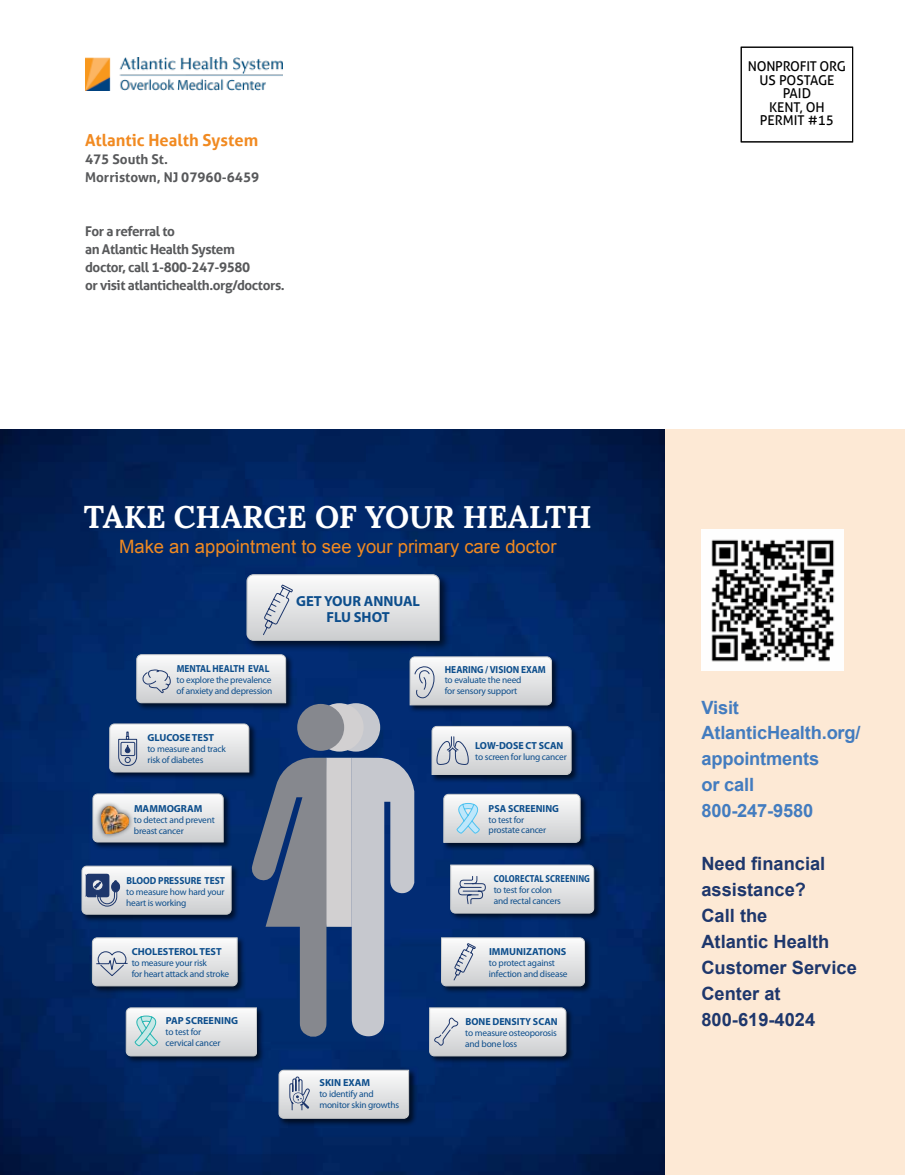
<style>
.page{position:relative;width:905px;height:1175px;background:#fff}
.page>*{position:absolute;margin:0;border:0;box-sizing:border-box;transform-origin:0 0}
.t1{font:700 31.5px "Lora";color:#fff}
.t2{font:18.45px "Arial";color:#f18a21}
.t3{font:700 18.3px/26px "Arial";color:#1e376c}
.t4{font:700 18.3px/26px "Arial";letter-spacing:-.01em;color:#437cbf}
.t5{font:700 16.5px "Aller";color:#f18a21}
.t6{font:700 14.55px/15.5px "Myriad Pro";color:#0d4e8c;text-align:center}
.t7{font:700 13.5px/18px "Aller";letter-spacing:-.03em;color:#58595b}
.t8{font:13.5px/13.5px "Aller";color:#000;text-align:center}
.t9{font:700 13.5px/18px "Aller";color:#58595b}
.t10{font:700 10.2px "Myriad Pro";color:#0d4e8c}
.t11{font:700 10.2px "Myriad Pro";color:#0d4e8c;scale:.92 1}
.t12{font:700 semi-condensed 10.2px "Myriad Pro";letter-spacing:.01em;color:#0d4e8c;scale:.9 1}
.t13{font:700 10.2px "Myriad Pro";color:#0d4e8c;scale:.9 1}
.t14{font:9.3px/10.8px "Myriad Pro";letter-spacing:-.02em;color:#0d4e8c}
</style>
<div class="page">
<img style="left:86px;top:58px;width:196px;height:33px">
<div style="left:740px;top:47px;width:113px;height:95px;border:1px solid #000"></div>
<div style="left:664px;top:429px;width:240px;height:745px;background:#fde9d5"></div>
<img style="left:0;top:429px;width:664px;height:745px">
<div style="left:244px;top:572px;width:206px;height:80px;background:#000;opacity:.63"></div>
<svg style="left:246px;top:573px;width:194px;height:68px"></svg>
<div style="left:449px;top:863px;width:153px;height:58px;background:#000;opacity:.63"></div>
<div style="left:277px;top:1068px;width:140px;height:58px;background:#000;opacity:.63"></div>
<svg style="left:278px;top:1069px;width:131px;height:50px"></svg>
<div style="left:428px;top:1006px;width:146px;height:58px;background:#000;opacity:.63"></div>
<div style="left:125px;top:1006px;width:140px;height:58px;background:#000;opacity:.63"></div>
<svg style="left:81px;top:654px;width:513px;height:402px;background:#7386a4"></svg>
<img style="left:701px;top:529px;width:142px;height:142px">
<h3 class="t5" style="left:85px;top:130px;width:175px">Atlantic Health System</h3>
<h3 class="t9" style="left:85px;top:150px;width:176px">475 South St.<br>Morristown, NJ 07960-6459</h3>
<h3 class="t7" style="left:85px;top:222px;width:201px">For a referral to<br>an Atlantic Health System<br>doctor, call 1-800-247-9580<br>or visit atlantichealth.org/doctors.</h3>
<h1 class="t1" style="left:84px;top:490px;width:509px">TAKE CHARGE OF YOUR HEALTH</h1>
<h2 class="t2" style="left:119px;top:534px;width:439px">Make an appointment to see your primary care doctor</h2>
<p class="t13" style="left:177px;top:662px;width:104px">MENTAL HEALTH EVAL</p>
<p class="t14" style="left:177px;top:674px;width:97px">to explore the prevalence of anxiety and depression</p>
<h3 class="t6" style="left:296px;top:593px;width:125px">GET YOUR ANNUAL<br>FLU SHOT</h3>
<p class="t11" style="left:445px;top:662px;width:111px">HEARING / VISION EXAM</p>
<p class="t14" style="left:444px;top:675px;width:78px">to evaluate the need for sensory support</p>
<p class="t10" style="left:147px;top:730px;width:68px">GLUCOSE TEST</p>
<p class="t14" style="left:147px;top:743px;width:80px">to measure and track risk of diabetes</p>
<p class="t10" style="left:475px;top:738px;width:90px">LOW-DOSE CT SCAN</p>
<p class="t14" style="left:475px;top:751px;width:93px">to screen for lung cancer</p>
<p class="t10" style="left:134px;top:802px;width:70px">MAMMOGRAM</p>
<p class="t14" style="left:134px;top:814px;width:82px">to detect and prevent breast cancer</p>
<p class="t11" style="left:126px;top:874px;width:109px">BLOOD PRESSURE TEST</p>
<p class="t14" style="left:126px;top:886px;width:100px">to measure how hard your heart is working</p>
<p class="t10" style="left:488px;top:801px;width:72px">PSA SCREENING</p>
<p class="t14" style="left:488px;top:814px;width:59px">to test for prostate cancer</p>
<p class="t12" style="left:494px;top:872px;width:108px">COLORECTAL SCREENING</p>
<p class="t14" style="left:494px;top:884px;width:69px">to test for colon and rectal cancers</p>
<p class="t10" style="left:132px;top:945px;width:91px">CHOLESTEROL TEST</p>
<p class="t14" style="left:132px;top:957px;width:99px">to measure your risk<br>for heart attack and stroke</p>
<p class="t10" style="left:489px;top:945px;width:79px">IMMUNIZATIONS</p>
<p class="t14" style="left:489px;top:957px;width:80px">to protect against infection and disease</p>
<p class="t10" style="left:166px;top:1014px;width:74px">PAP SCREENING</p>
<p class="t14" style="left:165px;top:1026px;width:56px">to test for cervical cancer</p>
<p class="t10" style="left:465px;top:1015px;width:94px">BONE DENSITY SCAN</p>
<p class="t14" style="left:465px;top:1027px;width:93px">to measure osteoporosis and bone loss</p>
<p class="t10" style="left:319px;top:1076px;width:52px">SKIN EXAM</p>
<p class="t14" style="left:319px;top:1088px;width:81px">to identify and monitor skin growths</p>
<h3 class="t8" style="left:747px;top:59px;width:100px">NONPROFIT ORG<br>US POSTAGE<br>PAID<br>KENT, OH<br>PERMIT #15</h3>
<h3 class="t4" style="left:701px;top:694px;width:161px">Visit<br>AtlanticHealth.org/ appointments<br>or call<br>800-247-9580</h3>
<h3 class="t3" style="left:701px;top:851px;width:157px">Need financial assistance?<br>Call the<br>Atlantic Health<br>Customer Service<br>Center at<br>800-619-4024</h3>
</div>
